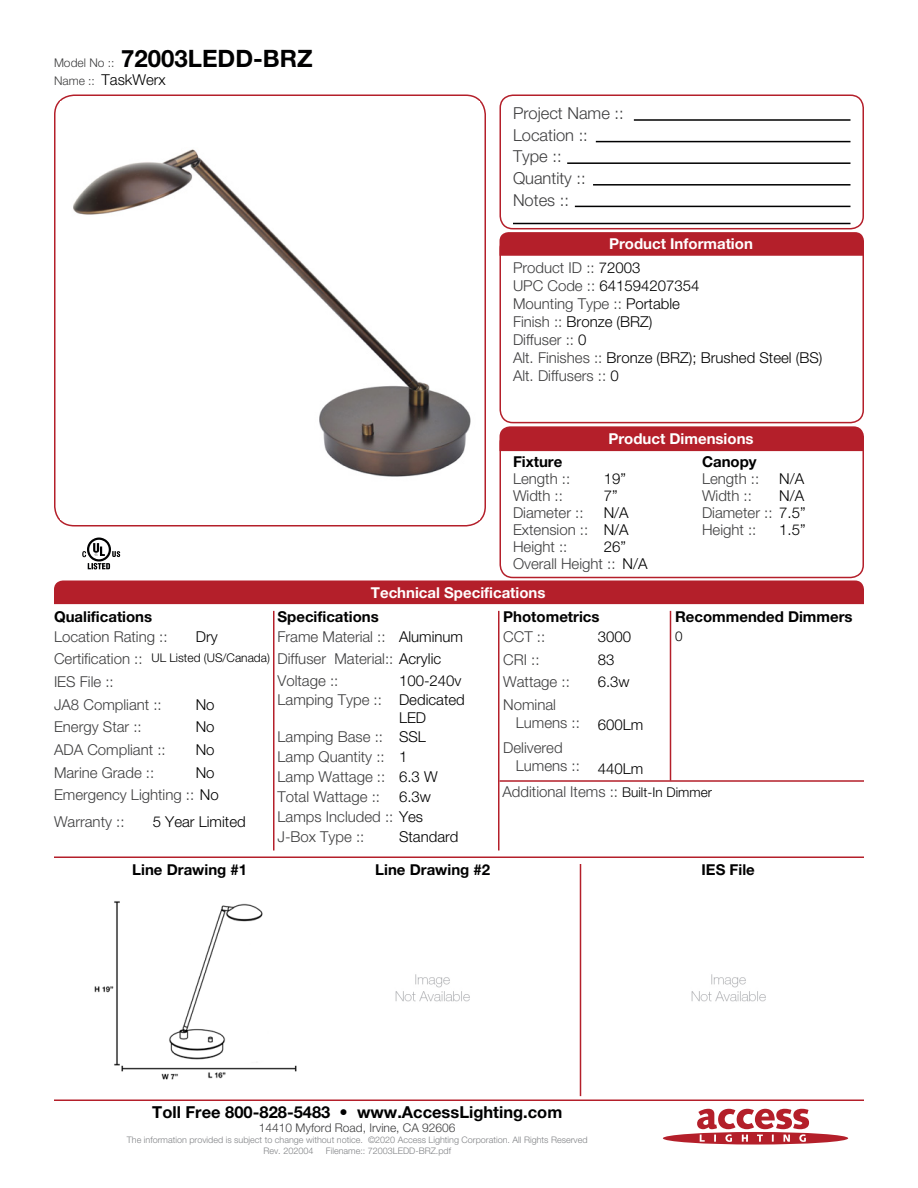
<style>
.page{position:relative;width:918px;height:1188px;background:#fff}
.page>*{position:absolute;margin:0;border:0;box-sizing:border-box;transform-origin:0 0}
.t1{font:700 24px "Helvetica Neue LT Std";color:#000001}
.Left_Justify{font:300 16.5px "Helvetica Neue LT Std";color:#3e3e3f}
.t2{font:700 16.5px "Helvetica Neue LT Std";color:#000001}
.Left_Justify-2{font:300 15px/18px "Helvetica Neue LT Std";color:#3e3e3f}
.Left_Justify-3{font:300 15px/18px "Helvetica Neue LT Std";color:#000001}
.Left_Justify-4{font:700 15px "Helvetica Neue LT Std";color:#000001}
.t3{font:700 15px "Helvetica Neue LT Std";color:#fff}
.Left_Justify-5{font:300 13.5px "Helvetica Neue LT Std";color:#000001}
.t4{font:300 12px "Helvetica Neue LT Std";color:#3e3e3f}
.Left_Justify-6{font:300 12px "Helvetica Neue LT Std";color:#000001}
.t5{font:300 9px "Helvetica Neue LT Std";color:#808285}
.s1{font-weight:300;font-size:12px;color:#3e3e3f}
.s2{font-size:12px;color:#3e3e3f}
.s3{color:#000001}
.s4{color:#3e3e3f}
.s5{font-size:13.5px;color:#000001}
</style>
<div class="page">
<svg style="left:663px;top:1109px;width:185px;height:36px"></svg>
<div style="left:499px;top:94px;width:365px;height:135px;border:2px solid #b41f2a;border-radius:13px"></div>
<div style="left:499px;top:235px;width:365px;height:188px;border:2px solid #b41f2a;border-radius:13px"></div>
<div style="left:499px;top:430px;width:365px;height:148px;border:2px solid #b41f2a;border-radius:13px"></div>
<hr style="left:634px;top:119px;width:217px;height:2px;background:#000001">
<hr style="left:596px;top:141px;width:254px;height:1px;background:#000001">
<hr style="left:593px;top:184px;width:258px;height:2px;background:#000001">
<hr style="left:567px;top:162px;width:283px;height:2px;background:#000001">
<hr style="left:575px;top:206px;width:275px;height:1px;background:#000001">
<hr style="left:513px;top:223px;width:337px;height:1px;background:#000001">
<svg style="left:500px;top:232px;width:364px;height:24px;background:#b5232d"></svg>
<div style="left:500px;top:426px;width:364px;height:25px;background:#b41f2a"></div>
<div style="left:54px;top:580px;width:810px;height:24px;background:#b41f2a"></div>
<hr style="left:54px;top:856px;width:810px;height:2px;background:#b41f2a">
<hr style="left:54px;top:1100px;width:810px;height:1px;background:#b41f2a">
<hr style="left:670px;top:611px;width:1px;height:170px;background:#b41f2a">
<hr style="left:580px;top:864px;width:1px;height:232px;background:#b41f2a">
<hr style="left:498px;top:611px;width:2px;height:239px;background:#b41f2a">
<hr style="left:273px;top:611px;width:1px;height:239px;background:#b41f2a">
<div style="left:54px;top:94px;width:432px;height:432px;border:2px solid #b41f2a;border-radius:20px"></div>
<hr style="left:500px;top:780px;width:364px;height:2px;background:#b41f2a">
<img style="left:61px;top:149px;width:418px;height:371px">
<svg style="left:82px;top:538px;width:39px;height:32px"></svg>
<img style="left:94px;top:901px;width:203px;height:179px">
<img style="left:395px;top:974px;width:75px;height:28px">
<img style="left:691px;top:974px;width:75px;height:28px">
<p class="t1" style="left:54px;top:44px;width:260px"><span class="s1">Model No ::</span> 72003LEDD-BRZ</p>
<p class="Left_Justify-3" style="left:54px;top:70px;width:113px"><span class="s2">Name ::</span> TaskWerx</p>
<p class="Left_Justify" style="left:513px;top:103px;width:112px">Project Name ::</p>
<p class="Left_Justify" style="left:513px;top:125px;width:76px">Location ::</p>
<p class="Left_Justify" style="left:513px;top:146px;width:50px">Type ::</p>
<p class="Left_Justify" style="left:513px;top:168px;width:74px">Quantity ::</p>
<p class="Left_Justify" style="left:513px;top:190px;width:57px">Notes ::</p>
<p class="t3" style="left:609px;top:235px;width:145px">Product Information</p>
<p class="Left_Justify-2" style="left:513px;top:259px;width:129px">Product ID :: <span class="s3">72003</span></p>
<p class="Left_Justify-3" style="left:513px;top:277px;width:188px"><span class="s4">UPC Code ::</span> 641594207354</p>
<p class="Left_Justify-2" style="left:513px;top:295px;width:168px">Mounting Type :: <span class="s3">Portable</span></p>
<p class="Left_Justify-3" style="left:513px;top:313px;width:141px"><span class="s4">Finish ::</span> Bronze (BRZ)</p>
<p class="Left_Justify-2" style="left:513px;top:331px;width:75px">Diffuser :: <span class="s3">0</span></p>
<p class="Left_Justify-3" style="left:513px;top:349px;width:311px"><span class="s4">Alt. Finishes ::</span> Bronze (BRZ); Brushed Steel (BS)</p>
<p class="Left_Justify-2" style="left:513px;top:367px;width:107px">Alt. Diffusers :: <span class="s3">0</span></p>
<p class="t3" style="left:608px;top:429px;width:147px">Product Dimensions</p>
<p class="Left_Justify-4" style="left:513px;top:453px;width:51px">Fixture</p>
<p class="Left_Justify-4" style="left:702px;top:453px;width:56px">Canopy</p>
<p class="Left_Justify-2" style="left:513px;top:470px;width:59px">Length ::</p>
<p class="Left_Justify-3" style="left:604px;top:470px;width:24px">19”</p>
<p class="Left_Justify-2" style="left:702px;top:470px;width:59px">Length ::</p>
<p class="Left_Justify-3" style="left:779px;top:470px;width:27px">N/A</p>
<p class="Left_Justify-2" style="left:513px;top:487px;width:51px">Width ::</p>
<p class="Left_Justify-2" style="left:513px;top:537px;width:56px">Height ::</p>
<p class="Left_Justify-3" style="left:779px;top:487px;width:27px">N/A</p>
<p class="Left_Justify-3" style="left:604px;top:487px;width:15px">7”</p>
<p class="Left_Justify-3" style="left:604px;top:537px;width:24px">26”</p>
<p class="Left_Justify-2" style="left:702px;top:487px;width:51px">Width ::</p>
<p class="Left_Justify-3" style="left:604px;top:503px;width:27px">N/A</p>
<p class="Left_Justify-2" style="left:702px;top:503px;width:105px">Diameter :: <span class="s3">7.5”</span></p>
<p class="Left_Justify-3" style="left:604px;top:520px;width:27px">N/A</p>
<p class="Left_Justify-3" style="left:779px;top:520px;width:28px">1.5”</p>
<p class="Left_Justify-2" style="left:513px;top:503px;width:72px">Diameter ::</p>
<p class="Left_Justify-2" style="left:513px;top:520px;width:77px">Extension ::</p>
<p class="Left_Justify-2" style="left:702px;top:520px;width:56px">Height ::</p>
<p class="Left_Justify-2" style="left:513px;top:554px;width:104px">Overall Height ::</p>
<p class="Left_Justify-3" style="left:622px;top:554px;width:27px">N/A</p>
<p class="t3" style="left:371px;top:583px;width:176px">Technical Specifications</p>
<p class="Left_Justify-4" style="left:54px;top:607px;width:100px">Qualifications</p>
<p class="Left_Justify-4" style="left:503px;top:607px;width:98px">Photometrics</p>
<p class="Left_Justify-4" style="left:675px;top:607px;width:179px">Recommended Dimmers</p>
<p class="Left_Justify-4" style="left:278px;top:607px;width:103px">Specifications</p>
<p class="Left_Justify-2" style="left:54px;top:627px;width:115px">Location Rating ::</p>
<p class="Left_Justify-2" style="left:503px;top:627px;width:43px">CCT ::</p>
<p class="Left_Justify-2" style="left:503px;top:650px;width:38px">CRI ::</p>
<p class="Left_Justify-2" style="left:503px;top:673px;width:68px">Wattage ::</p>
<p class="Left_Justify-2" style="left:516px;top:695px;width:66px;text-indent:-13px">Nominal<br>Lumens ::</p>
<p class="Left_Justify-2" style="left:516px;top:738px;width:66px;text-indent:-13px">Delivered<br>Lumens ::</p>
<p class="Left_Justify-3" style="left:196px;top:627px;width:23px">Dry</p>
<p class="Left_Justify-3" style="left:598px;top:627px;width:35px">3000</p>
<p class="Left_Justify-5" style="left:675px;top:628px;width:9px">0</p>
<p class="Left_Justify-3" style="left:598px;top:650px;width:18px">83</p>
<p class="Left_Justify-3" style="left:598px;top:673px;width:33px">6.3w</p>
<p class="Left_Justify-3" style="left:598px;top:716px;width:47px">600Lm</p>
<p class="Left_Justify-3" style="left:598px;top:759px;width:47px">440Lm</p>
<p class="Left_Justify-2" style="left:278px;top:627px;width:110px">Frame Material ::</p>
<p class="Left_Justify-2" style="left:278px;top:671px;width:62px">Voltage ::</p>
<p class="Left_Justify-3" style="left:399px;top:627px;width:66px">Aluminum</p>
<p class="Left_Justify-3" style="left:399px;top:671px;width:64px">100-240v</p>
<p class="Left_Justify-2" style="left:54px;top:650px;width:90px">Certification ::</p>
<p class="Left_Justify-2" style="left:54px;top:695px;width:109px">JA8 Compliant ::</p>
<p class="Left_Justify-6" style="left:152px;top:651px;width:120px">UL Listed (US/Canada)</p>
<p class="Left_Justify-3" style="left:196px;top:695px;width:20px">No</p>
<p class="Left_Justify-3" style="left:196px;top:718px;width:20px">No</p>
<p class="Left_Justify-3" style="left:196px;top:740px;width:20px">No</p>
<p class="Left_Justify-3" style="left:196px;top:763px;width:20px">No</p>
<p class="Left_Justify-2" style="left:278px;top:650px;width:165px">Diffuser Material:: <span class="s3">Acrylic</span></p>
<p class="Left_Justify-2" style="left:278px;top:691px;width:106px">Lamping Type ::</p>
<p class="Left_Justify-2" style="left:278px;top:727px;width:107px">Lamping Base ::</p>
<p class="Left_Justify-2" style="left:278px;top:747px;width:109px">Lamp Quantity ::</p>
<p class="Left_Justify-2" style="left:278px;top:767px;width:109px">Lamp Wattage ::</p>
<p class="Left_Justify-2" style="left:278px;top:787px;width:104px">Total Wattage ::</p>
<p class="Left_Justify-2" style="left:278px;top:808px;width:147px">Lamps Included :: <span class="s3">Yes</span></p>
<p class="Left_Justify-2" style="left:278px;top:828px;width:88px">J-Box Type ::</p>
<p class="Left_Justify-2" style="left:54px;top:673px;width:61px">IES File ::</p>
<p class="Left_Justify-2" style="left:54px;top:718px;width:89px">Energy Star ::</p>
<p class="Left_Justify-2" style="left:54px;top:740px;width:113px">ADA Compliant ::</p>
<p class="Left_Justify-2" style="left:54px;top:763px;width:102px">Marine Grade ::</p>
<p class="Left_Justify-2" style="left:54px;top:786px;width:166px">Emergency Lighting :: <span class="s3">No</span></p>
<p class="Left_Justify-3" style="left:399px;top:691px;width:67px">Dedicated<br>LED</p>
<p class="Left_Justify-3" style="left:399px;top:727px;width:28px">SSL</p>
<p class="Left_Justify-3" style="left:399px;top:747px;width:10px">1</p>
<p class="Left_Justify-3" style="left:399px;top:767px;width:40px">6.3 W</p>
<p class="Left_Justify-3" style="left:399px;top:787px;width:33px">6.3w</p>
<p class="Left_Justify-2" style="left:502px;top:782px;width:211px">Additional Items :: <span class="s5">Built-In Dimmer</span></p>
<p class="Left_Justify-2" style="left:54px;top:813px;width:72px">Warranty ::</p>
<p class="Left_Justify-3" style="left:153px;top:813px;width:95px">5 Year Limited</p>
<p class="Left_Justify-3" style="left:399px;top:828px;width:61px">Standard</p>
<p class="Left_Justify-4" style="left:132px;top:860px;width:116px">Line Drawing #1</p>
<p class="Left_Justify-4" style="left:375px;top:860px;width:116px">Line Drawing #2</p>
<p class="Left_Justify-4" style="left:702px;top:860px;width:55px">IES File</p>
<p class="t2" style="left:152px;top:1101px;width:412px">Toll Free 800-828-5483 • www.AccessLighting.com</p>
<p class="t4" style="left:259px;top:1120px;width:198px">14410 Myford Road, Irvine, CA 92606</p>
<p class="t5" style="left:127px;top:1134px;width:462px">The information provided is subject to change without notice. ©2020 Access Lighting Corporation. All Rights Reserved</p>
<p class="t5" style="left:263px;top:1145px;width:51px">Rev. 202004</p>
<p class="t5" style="left:326px;top:1145px;width:127px">Filename:: 72003LEDD-BRZ.pdf</p>
</div>
